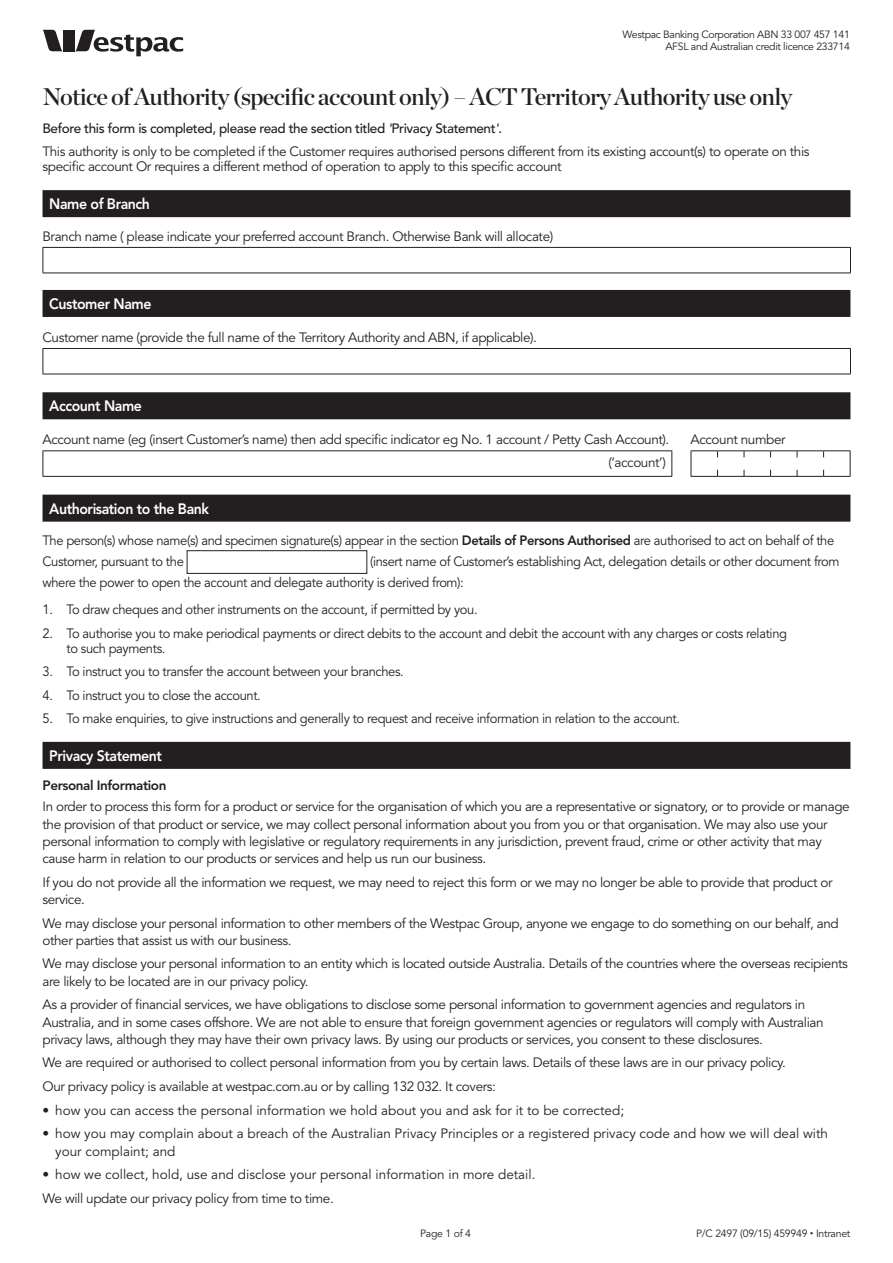
<style>
.page{position:relative;width:893px;height:1263px;background:#fff}
.page>*{position:absolute;margin:0;border:0;box-sizing:border-box;transform-origin:0 0}
.t1{font:24px "Chronicle Display Semi";letter-spacing:-.03em;color:#231f20}
.t2{font:800 15px "Avenir";letter-spacing:-.03em;color:#fff;scale:.94 1}
.t3{font:13.5px/17.2px "Avenir";letter-spacing:-.03em;color:#231f20}
.t4{font:13.5px/21px "Avenir";letter-spacing:-.03em;color:#231f20;scale:.96 1}
.t5{font:13.5px/17.2px "Avenir";color:#231f20}
.t6{font:800 13.5px "Avenir";letter-spacing:-.03em;color:#231f20}
.t7{font:10.5px/12px "Avenir";letter-spacing:-.03em;color:#231f20;text-align:right}
.s1{font-weight:500}
.s2{font-weight:500;font-style:italic}
.s3{font-weight:800}
</style>
<div class="page">
<div style="left:43px;top:191px;width:807px;height:25px;background:#231f20"></div>
<hr style="left:43px;top:190px;width:807px;height:2px;background:#231f20">
<hr style="left:43px;top:216px;width:807px;height:1px;background:#231f20">
<hr style="left:43px;top:247px;width:808px;height:1px;background:#231f20">
<svg style="left:43px;top:248px;width:1px;height:25px"></svg>
<svg style="left:850px;top:248px;width:1px;height:25px"></svg>
<hr style="left:43px;top:273px;width:808px;height:1px;background:#231f20">
<div style="left:43px;top:291px;width:807px;height:25px;background:#231f20"></div>
<hr style="left:43px;top:290px;width:807px;height:1px;background:#231f20">
<hr style="left:43px;top:315px;width:807px;height:2px;background:#231f20">
<hr style="left:43px;top:348px;width:808px;height:1px;background:#231f20">
<svg style="left:43px;top:349px;width:1px;height:25px"></svg>
<svg style="left:850px;top:349px;width:1px;height:25px"></svg>
<hr style="left:43px;top:374px;width:808px;height:1px;background:#231f20">
<div style="left:43px;top:393px;width:807px;height:26px;background:#231f20"></div>
<hr style="left:43px;top:392px;width:807px;height:2px;background:#231f20">
<hr style="left:43px;top:450px;width:629px;height:1px;background:#231f20">
<svg style="left:43px;top:451px;width:1px;height:25px"></svg>
<svg style="left:671px;top:451px;width:1px;height:25px"></svg>
<hr style="left:43px;top:476px;width:629px;height:1px;background:#231f20">
<svg style="left:691px;top:450px;width:160px;height:27px"></svg>
<div style="left:43px;top:495px;width:807px;height:26px;background:#231f20"></div>
<hr style="left:43px;top:520px;width:807px;height:2px;background:#231f20">
<div style="left:187px;top:550px;width:180px;height:24px;border:1px solid #231f20"></div>
<div style="left:43px;top:743px;width:807px;height:25px;background:#231f20"></div>
<hr style="left:43px;top:742px;width:807px;height:1px;background:#231f20">
<hr style="left:43px;top:767px;width:807px;height:2px;background:#231f20">
<svg style="left:43px;top:30px;width:20px;height:21px"></svg>
<div style="left:63px;top:30px;width:12px;height:21px;background:#231f20"></div>
<svg style="left:75px;top:30px;width:108px;height:26px"></svg>
<p class="t7" style="left:622px;top:28px;width:229px">Westpac Banking Corporation ABN 33 007 457 141<br>AFSL and Australian credit licence 233714</p>
<h1 class="t1" style="left:43px;top:78px;width:751px">Notice of Authority (specific account only) – ACT Territory Authority use only</h1>
<p class="t3" style="left:43px;top:117px;width:769px;line-height:23.5px"><span class="s1">Before this form is completed, please read the section titled</span> <span class="s2">'</span><span class="s1">Privacy Statement</span><span class="s2">'</span><span class="s1">.<br></span>This authority is only to be completed if the Customer requires authorised persons different from its existing account(s) to operate on this</p>
<p class="t3" style="left:43px;top:158px;width:521px">specific account Or requires a different method of operation to apply to this specific account</p>
<p class="t2" style="left:49px;top:195px;width:109px">Name of Branch</p>
<p class="t3" style="left:43px;top:228px;width:512px">Branch name ( please indicate your preferred account Branch. Otherwise Bank will allocate)</p>
<p class="t2" style="left:49px;top:295px;width:110px">Customer Name</p>
<p class="t3" style="left:43px;top:329px;width:496px">Customer name (provide the full name of the Territory Authority and ABN, if applicable).</p>
<p class="t2" style="left:49px;top:397px;width:100px">Account Name</p>
<p class="t3" style="left:43px;top:432px;width:628px">Account name (eg (insert Customer’s name) then add specific indicator eg No. 1 account / Petty Cash Account).</p>
<p class="t3" style="left:691px;top:432px;width:97px">Account number</p>
<p class="t3" style="left:608px;top:454px;width:59px">(‘account’)</p>
<p class="t2" style="left:49px;top:500px;width:171px">Authorisation to the Bank</p>
<p class="t4" style="left:43px;top:530px;width:826px">The person(s) whose name(s) and specimen signature(s) appear in the section <span class="s3">Details of Persons Authorised</span> are authorised to act on behalf of the<br>Customer, pursuant to the</p>
<p class="t4" style="left:43px;top:551px;width:832px;text-indent:327px">(insert name of Customer’s establishing Act, delegation details or other document from where the power to open the account and delegate authority is derived from):</p>
<p class="t4" style="left:43px;top:599px;width:455px">1. To draw cheques and other instruments on the account, if permitted by you.</p>
<p class="t4" style="left:67px;top:626px;width:752px;line-height:15px;text-indent:-24px">2. To authorise you to make periodical payments or direct debits to the account and debit the account with any charges or costs relating to such payments.</p>
<p class="t4" style="left:43px;top:661px;width:378px">3. To instruct you to transfer the account between your branches.</p>
<p class="t4" style="left:43px;top:685px;width:229px">4. To instruct you to close the account.</p>
<p class="t4" style="left:43px;top:708px;width:666px">5. To make enquiries, to give instructions and generally to request and receive information in relation to the account.</p>
<p class="t2" style="left:49px;top:747px;width:122px">Privacy Statement</p>
<p class="t6" style="left:43px;top:777px;width:126px">Personal Information</p>
<p class="t3" style="left:43px;top:798px;width:809px">In order to process this form for a product or service for the organisation of which you are a representative or signatory, or to provide or manage the provision of that product or service, we may collect personal information about you from you or that organisation. We may also use your personal information to comply with legislative or regulatory requirements in any jurisdiction, prevent fraud, crime or other activity that may cause harm in relation to our products or services and help us run our business.</p>
<p class="t3" style="left:43px;top:874px;width:791px">If you do not provide all the information we request, we may need to reject this form or we may no longer be able to provide that product or service.</p>
<p class="t3" style="left:43px;top:915px;width:798px">We may disclose your personal information to other members of the Westpac Group, anyone we engage to do something on our behalf, and other parties that assist us with our business.</p>
<p class="t3" style="left:43px;top:955px;width:807px">We may disclose your personal information to an entity which is located outside Australia. Details of the countries where the overseas recipients are likely to be located are in our privacy policy.</p>
<p class="t3" style="left:43px;top:996px;width:783px">As a provider of financial services, we have obligations to disclose some personal information to government agencies and regulators in<br>Australia, and in some cases offshore. We are not able to ensure that foreign government agencies or regulators will comply with Australian privacy laws, although they may have their own privacy laws. By using our products or services, you consent to these disclosures.</p>
<p class="t3" style="left:43px;top:1051px;width:745px;line-height:23.7px">We are required or authorised to collect personal information from you by certain laws. Details of these laws are in our privacy policy.<br>Our privacy policy is available at westpac.com.au or by calling 132 032. It covers:</p>
<p class="t5" style="left:43px;top:1102px;width:583px">• how you can access the personal information we hold about you and ask for it to be corrected;</p>
<p class="t5" style="left:55px;top:1125px;width:774px;text-indent:-13px">• how you may complain about a breach of the Australian Privacy Principles or a registered privacy code and how we will deal with your complaint; and</p>
<p class="t5" style="left:43px;top:1163px;width:494px;line-height:23.7px">• how we collect, hold, use and disclose your personal information in more detail.<br>We will update our privacy policy from time to time.</p>
<p class="t7" style="left:420px;top:1228px;width:52px">Page 1 of 4</p>
<p class="t7" style="left:696px;top:1228px;width:156px">P/C 2497 (09/15) 459949 Intranet</p>
</div>
